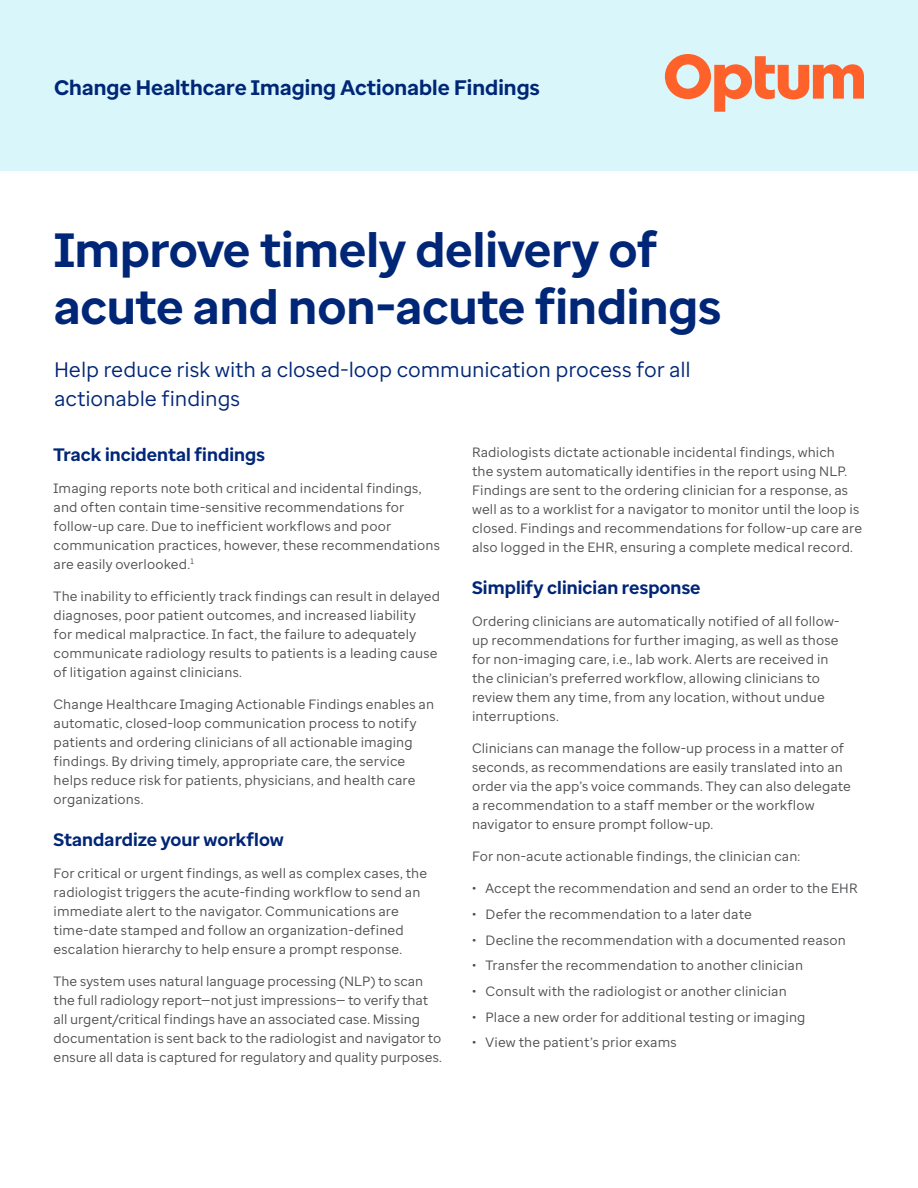
<style>
.page{position:relative;width:918px;height:1188px;background:#fff}
.page>*{position:absolute;margin:0;border:0;box-sizing:border-box;transform-origin:0 0}
.t1{font:700 48px/57.6px "Optum Sans";color:#002677}
.t2{font:21px/29.4px "Optum Sans";letter-spacing:-.005em;color:#002677}
.t3{font:700 21px "Optum Sans";letter-spacing:.005em;color:#002677}
.t4{font:700 18px "Optum Sans";letter-spacing:.005em;color:#002677}
.t5{font:13.5px/18.9px "Optum Sans";letter-spacing:.01em;color:#4b4d4f}
</style>
<div class="page">
<div style="left:0;top:0;width:918px;height:171px;background:#d9f6fa"></div>
<svg style="left:665px;top:54px;width:199px;height:58px"></svg>
<h2 class="t3" style="left:54px;top:73px;width:487px">Change Healthcare Imaging Actionable Findings</h2>
<h1 class="t1" style="left:54px;top:221px;width:669px">Improve timely delivery of acute and non-acute findings</h1>
<h2 class="t2" style="left:54px;top:355px;width:638px">Help reduce risk with a closed-loop communication process for all actionable findings</h2>
<h3 class="t4" style="left:54px;top:443px;width:213px">Track incidental findings</h3>
<p class="t5" style="left:54px;top:479px;width:388px">Imaging reports note both critical and incidental findings, and often contain time-sensitive recommendations for follow-up care. Due to inefficient workflows and poor communication practices, however, these recommendations are easily overlooked.<sup>1</sup></p>
<p class="t5" style="left:54px;top:587px;width:388px">The inability to efficiently track findings can result in delayed diagnoses, poor patient outcomes, and increased liability<br>for medical malpractice. In fact, the failure to adequately communicate radiology results to patients is a leading cause of litigation against clinicians.</p>
<p class="t5" style="left:54px;top:695px;width:382px">Change Healthcare Imaging Actionable Findings enables an automatic, closed-loop communication process to notify patients and ordering clinicians of all actionable imaging findings. By driving timely, appropriate care, the service helps reduce risk for patients, physicians, and health care organizations.</p>
<h3 class="t4" style="left:54px;top:828px;width:232px">Standardize your workflow</h3>
<p class="t5" style="left:54px;top:864px;width:375px">For critical or urgent findings, as well as complex cases, the radiologist triggers the acute-finding workflow to send an immediate alert to the navigator. Communications are time-date stamped and follow an organization-defined escalation hierarchy to help ensure a prompt response.</p>
<p class="t5" style="left:54px;top:972px;width:390px">The system uses natural language processing (NLP) to scan the full radiology report—not just impressions— to verify that all urgent/critical findings have an associated case. Missing documentation is sent back to the radiologist and navigator to ensure all data is captured for regulatory and quality purposes.</p>
<p class="t5" style="left:472px;top:443px;width:392px">Radiologists dictate actionable incidental findings, which<br>the system automatically identifies in the report using NLP.<br>Findings are sent to the ordering clinician for a response, as well as to a worklist for a navigator to monitor until the loop is closed. Findings and recommendations for follow-up care are also logged in the EHR, ensuring a complete medical record.</p>
<h3 class="t4" style="left:472px;top:576px;width:230px">Simplify clinician response</h3>
<p class="t5" style="left:472px;top:612px;width:369px">Ordering clinicians are automatically notified of all follow&shy;up recommendations for further imaging, as well as those for non-imaging care, i.e., lab work. Alerts are received in the clinician’s preferred workflow, allowing clinicians to review them any time, from any location, without undue interruptions.</p>
<p class="t5" style="left:472px;top:739px;width:380px">Clinicians can manage the follow-up process in a matter of seconds, as recommendations are easily translated into an order via the app’s voice commands. They can also delegate a recommendation to a staff member or the workflow navigator to ensure prompt follow-up.</p>
<p class="t5" style="left:472px;top:847px;width:330px">For non-acute actionable findings, the clinician can:</p>
<p class="t5" style="left:472px;top:879px;width:387px">• Accept the recommendation and send an order to the EHR</p>
<p class="t5" style="left:472px;top:905px;width:281px">• Defer the recommendation to a later date</p>
<p class="t5" style="left:472px;top:930px;width:375px">• Decline the recommendation with a documented reason</p>
<p class="t5" style="left:472px;top:956px;width:333px">• Transfer the recommendation to another clinician</p>
<p class="t5" style="left:472px;top:982px;width:316px">• Consult with the radiologist or another clinician</p>
<p class="t5" style="left:472px;top:1007px;width:335px">• Place a new order for additional testing or imaging</p>
<p class="t5" style="left:472px;top:1033px;width:206px">• View the patient’s prior exams</p>
</div>
